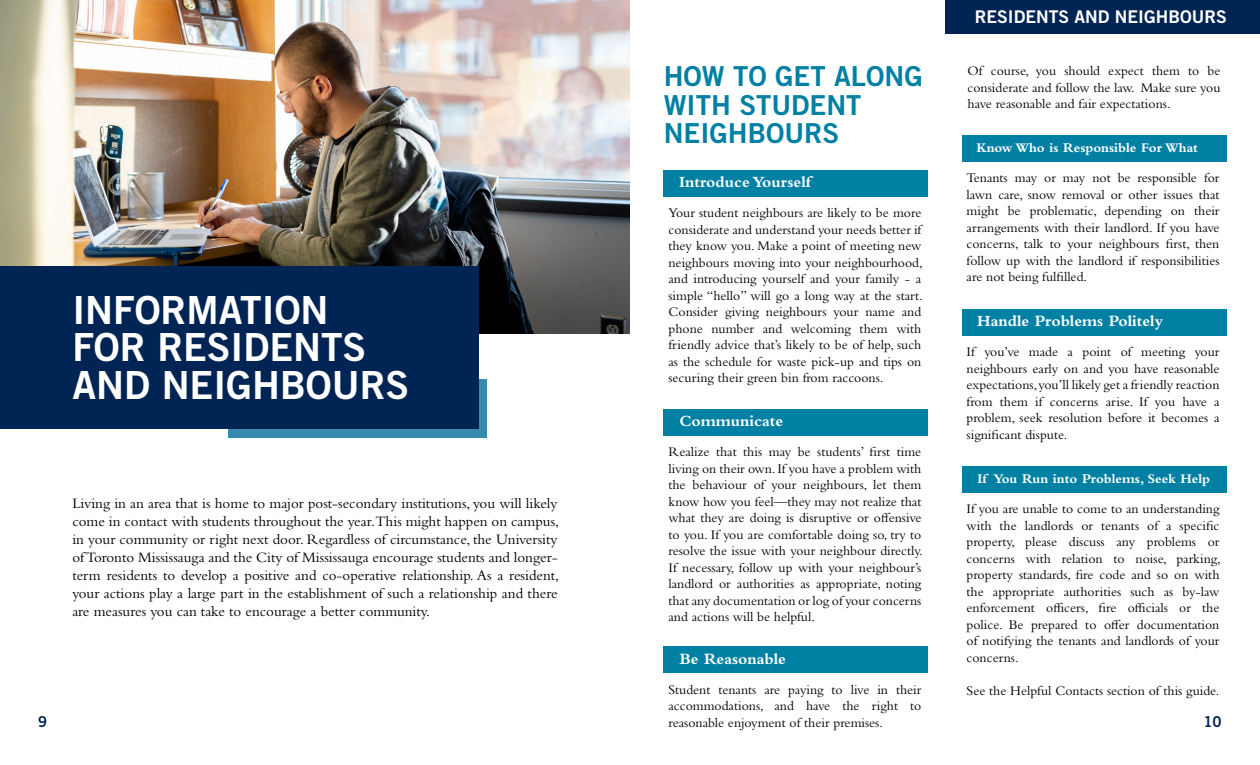
<style>
.page{position:relative;width:1260px;height:765px;background:#fff}
.page>*{position:absolute;margin:0;border:0;box-sizing:border-box;transform-origin:0 0}
.t1{font:38.75px/37.5px "Trade Gothic LT Std Bd 2";color:#fff}
.t2{font:27.5px/28.8px "Trade Gothic LT Std Bd 2";color:#0080a3}
.t3{font:17.5px "Trade Gothic LT Std Bd 2";color:#fff}
.t4{font:700 16.25px "Bembo Std";color:#fff}
.t5{font:15px/18px "Bembo Std";color:#000;text-align:justify}
.t6{font:15px "Trade Gothic LT Std Bd 2";color:#002554}
.t7{font:13.75px/16.5px "Bembo Std";color:#000;text-align:justify}
.t8{font:700 13.75px "Bembo Std";color:#fff}
</style>
<div class="page">
<img style="left:0;top:0;width:630px;height:334px">
<div style="left:664px;top:170px;width:264px;height:26px;background:#0080a3"></div>
<div style="left:664px;top:409px;width:264px;height:26px;background:#0080a3"></div>
<div style="left:664px;top:647px;width:264px;height:26px;background:#0080a3"></div>
<div style="left:962px;top:135px;width:264px;height:27px;background:#0080a3"></div>
<div style="left:962px;top:309px;width:264px;height:26px;background:#0080a3"></div>
<div style="left:962px;top:466px;width:264px;height:26px;background:#0080a3"></div>
<div style="left:945px;top:0;width:315px;height:34px;background:#002554"></div>
<div style="left:228px;top:379px;width:259px;height:58px;background:#368aae"></div>
<div style="left:0;top:266px;width:479px;height:163px;background:#002554"></div>
<h1 class="t1" style="left:72px;top:291px;width:338px">INFORMATION<br>FOR RESIDENTS<br>AND NEIGHBOURS</h1>
<h2 class="t2" style="left:664px;top:61px;width:260px">HOW TO GET ALONG<br>WITH STUDENT<br>NEIGHBOURS</h2>
<p class="t4" style="left:679px;top:173px;width:133px">Introduce Yourself</p>
<p class="t7" style="left:668px;top:204px;width:256px">Your student neighbours are likely to be more considerate and understand your needs better if they know you. Make a point of meeting new neighbours moving into your neighbourhood, and introducing yourself and your family - a simple “hello” will go a long way at the start.<br>Consider giving neighbours your name and phone number and welcoming them with friendly advice that’s likely to be of help, such as the schedule for waste pick-up and tips on securing their green bin from raccoons.</p>
<p class="t4" style="left:679px;top:412px;width:105px">Communicate</p>
<p class="t3" style="left:975px;top:6px;width:253px">RESIDENTS AND NEIGHBOURS</p>
<p class="t7" style="left:968px;top:63px;width:254px">Of course, you should expect them to be considerate and follow the law. Make sure you have reasonable and fair expectations.</p>
<p class="t8" style="left:977px;top:140px;width:223px">Know Who is Responsible For What</p>
<p class="t7" style="left:967px;top:170px;width:254px">Tenants may or may not be responsible for lawn care, snow removal or other issues that might be problematic, depending on their arrangements with their landlord. If you have concerns, talk to your neighbours first, then follow up with the landlord if responsibilities are not being fulfilled.</p>
<p class="t4" style="left:977px;top:312px;width:187px">Handle Problems Politely</p>
<p class="t7" style="left:967px;top:344px;width:254px">If you’ve made a point of meeting your neighbours early on and you have reasonable expectations, you’ll likely get a friendly reaction from them if concerns arise. If you have a problem, seek resolution before it becomes a significant dispute.</p>
<p class="t7" style="left:668px;top:443px;width:256px">Realize that this may be students’ first time living on their own. If you have a problem with the behaviour of your neighbours, let them know how you feel—they may not realize that what they are doing is disruptive or offensive to you. If you are comfortable doing so, try to resolve the issue with your neighbour directly.<br>If necessary, follow up with your neighbour’s landlord or authorities as appropriate, noting that any documentation or log of your concerns and actions will be helpful.</p>
<p class="t8" style="left:977px;top:471px;width:234px">If You Run into Problems, Seek Help</p>
<p class="t5" style="left:72px;top:494px;width:488px">Living in an area that is home to major post-secondary institutions, you will likely come in contact with students throughout the year.This might happen on campus, in your community or right next door. Regardless of circumstance, the University of Toronto Mississauga and the City of Mississauga encourage students and longer&shy;term residents to develop a positive and co-operative relationship. As a resident, your actions play a large part in the establishment of such a relationship and there are measures you can take to encourage a better community.</p>
<p class="t7" style="left:967px;top:500px;width:256px">If you are unable to come to an understanding with the landlords or tenants of a specific property, please discuss any problems or concerns with relation to noise, parking, property standards, fire code and so on with the appropriate authorities such as by-law enforcement officers, fire officials or the police. Be prepared to offer documentation of notifying the tenants and landlords of your concerns.</p>
<p class="t7" style="left:967px;top:682px;width:254px">See the Helpful Contacts section of this guide.</p>
<p class="t4" style="left:679px;top:649px;width:108px">Be Reasonable</p>
<p class="t7" style="left:668px;top:681px;width:254px">Student tenants are paying to live in their accommodations, and have the right to reasonable enjoyment of their premises.</p>
<p class="t6" style="left:38px;top:712px;width:11px">9</p>
<p class="t6" style="left:1203px;top:712px;width:20px">10</p>
</div>
